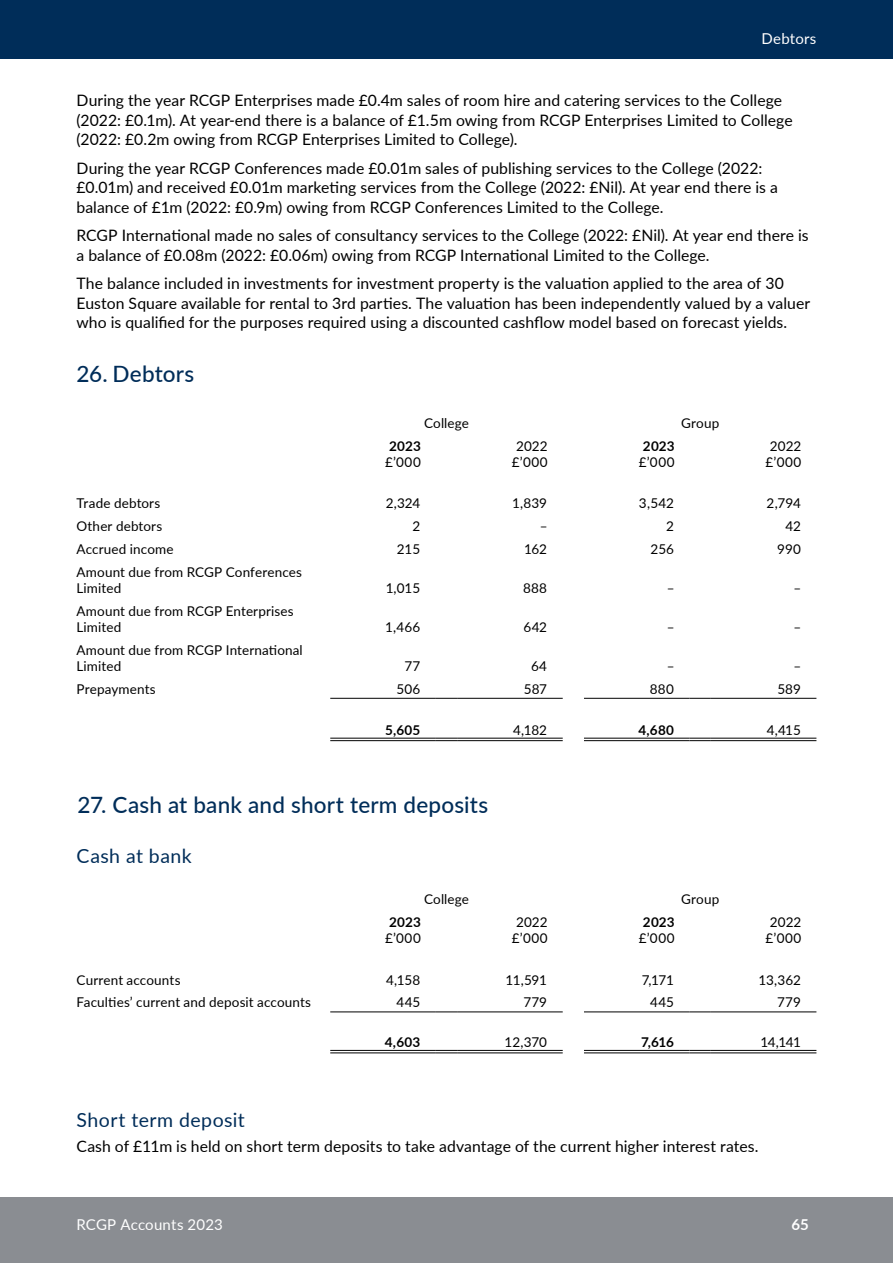
<style>
.page{position:relative;width:893px;height:1263px;background:#fff}
.page>*{position:absolute;margin:0;border:0;box-sizing:border-box;transform-origin:0 0}
.Section_subhead_numbered{font:500 22.5px "Lato";letter-spacing:.01em;color:#002d59}
.Section_subhead_a{font:19.5px "Lato";letter-spacing:.02em;color:#002d59}
.Main_text{font:15.75px/19.5px "Lato";letter-spacing:.005em;color:#000}
.t1{font:15px "Lato";letter-spacing:.01em;color:#fff}
.t2{font:700 15px "Lato";color:#fff}
.Accounts_table_text{font:13.5px/16.2px "Lato";letter-spacing:.01em;color:#000}
.Accounts_table_number{font:13.5px "Lato";color:#000}
.Accounts_table_text_RA{font:13.5px "Lato";letter-spacing:.04em;color:#000}
.Accounts_table_group_heading{font:13.5px "Lato";letter-spacing:.01em;color:#000}
.Accounts_table_text_RA_bold{font:700 13.5px "Lato";letter-spacing:.005em;color:#000}
.Accounts_table_number_bold{font:700 13.5px "Lato";letter-spacing:.015em;color:#000}
.Accounts_table_number-2{font:700 13.5px "Lato";color:#000}
.Accounts_table_ndash{font:13.5px "Lato";color:#000}
</style>
<div class="page">
<div style="left:0;top:0;width:893px;height:59px;background:#002d59"></div>
<div style="left:0;top:1198px;width:893px;height:65px;background:#8a8d92"></div>
<hr style="left:330px;top:698px;width:106px;height:1px;background:#000">
<svg style="left:436px;top:698px;width:21px;height:1px"></svg>
<hr style="left:457px;top:698px;width:106px;height:1px;background:#000">
<hr style="left:584px;top:698px;width:106px;height:1px;background:#000">
<svg style="left:690px;top:698px;width:21px;height:1px"></svg>
<hr style="left:711px;top:698px;width:105px;height:1px;background:#000">
<hr style="left:330px;top:738px;width:106px;height:1px;background:#000">
<hr style="left:330px;top:740px;width:106px;height:1px;background:#000">
<svg style="left:436px;top:738px;width:21px;height:3px"></svg>
<hr style="left:457px;top:738px;width:106px;height:1px;background:#000">
<hr style="left:457px;top:740px;width:106px;height:1px;background:#000">
<hr style="left:584px;top:738px;width:106px;height:1px;background:#000">
<hr style="left:584px;top:740px;width:106px;height:1px;background:#000">
<svg style="left:690px;top:738px;width:21px;height:3px"></svg>
<hr style="left:711px;top:738px;width:105px;height:1px;background:#000">
<hr style="left:711px;top:740px;width:105px;height:1px;background:#000">
<hr style="left:330px;top:1011px;width:106px;height:1px;background:#000">
<svg style="left:436px;top:1011px;width:21px;height:1px"></svg>
<hr style="left:457px;top:1011px;width:106px;height:1px;background:#000">
<hr style="left:584px;top:1011px;width:106px;height:1px;background:#000">
<svg style="left:690px;top:1011px;width:21px;height:1px"></svg>
<hr style="left:711px;top:1011px;width:105px;height:1px;background:#000">
<hr style="left:330px;top:1050px;width:106px;height:1px;background:#000">
<hr style="left:330px;top:1053px;width:106px;height:1px;background:#000">
<svg style="left:436px;top:1050px;width:21px;height:4px"></svg>
<hr style="left:457px;top:1050px;width:106px;height:1px;background:#000">
<hr style="left:457px;top:1053px;width:106px;height:1px;background:#000">
<hr style="left:584px;top:1050px;width:106px;height:1px;background:#000">
<hr style="left:584px;top:1053px;width:106px;height:1px;background:#000">
<svg style="left:690px;top:1050px;width:21px;height:4px"></svg>
<hr style="left:711px;top:1050px;width:105px;height:1px;background:#000">
<hr style="left:711px;top:1053px;width:105px;height:1px;background:#000">
<p class="t1" style="left:761px;top:28px;width:57px">Debtors</p>
<p class="Main_text" style="left:77px;top:90px;width:718px">During the year RCGP Enterprises made £0.4m sales of room hire and catering services to the College (2022: £0.1m). At year-end there is a balance of £1.5m owing from RCGP Enterprises Limited to College (2022: £0.2m owing from RCGP Enterprises Limited to College).</p>
<p class="Main_text" style="left:77px;top:158px;width:703px">During the year RCGP Conferences made £0.01m sales of publishing services to the College (2022: £0.01m) and received £0.01m marketing services from the College (2022: £Nil). At year end there is a balance of £1m (2022: £0.9m) owing from RCGP Conferences Limited to the College.</p>
<p class="Main_text" style="left:77px;top:225px;width:734px">RCGP International made no sales of consultancy services to the College (2022: £Nil). At year end there is a balance of £0.08m (2022: £0.06m) owing from RCGP International Limited to the College.</p>
<p class="Main_text" style="left:77px;top:273px;width:735px">The balance included in investments for investment property is the valuation applied to the area of 30<br>Euston Square available for rental to 3rd parties. The valuation has been independently valued by a valuer who is qualified for the purposes required using a discounted cashflow model based on forecast yields.</p>
<h2 class="Section_subhead_numbered" style="left:77px;top:358px;width:119px">26. Debtors</h2>
<p class="Accounts_table_group_heading" style="left:424px;top:413px;width:46px">College</p>
<p class="Accounts_table_group_heading" style="left:681px;top:413px;width:40px">Group</p>
<p class="Accounts_table_text_RA_bold" style="left:389px;top:436px;width:33px">2023</p>
<p class="Accounts_table_text_RA" style="left:385px;top:452px;width:37px">£’000</p>
<p class="Accounts_table_text_RA_bold" style="left:643px;top:436px;width:33px">2023</p>
<p class="Accounts_table_text_RA" style="left:639px;top:452px;width:37px">£’000</p>
<p class="Accounts_table_text_RA" style="left:516px;top:436px;width:33px">2022</p>
<p class="Accounts_table_text_RA" style="left:512px;top:452px;width:37px">£’000</p>
<p class="Accounts_table_text_RA" style="left:770px;top:436px;width:33px">2022</p>
<p class="Accounts_table_text_RA" style="left:766px;top:452px;width:37px">£’000</p>
<p class="Accounts_table_text" style="left:77px;top:494px;width:85px">Trade debtors</p>
<p class="Accounts_table_number" style="left:386px;top:493px;width:36px">2,324</p>
<p class="Accounts_table_number" style="left:512px;top:493px;width:36px">1,839</p>
<p class="Accounts_table_number" style="left:639px;top:493px;width:37px">3,542</p>
<p class="Accounts_table_number" style="left:767px;top:493px;width:36px">2,794</p>
<p class="Accounts_table_text" style="left:77px;top:517px;width:87px">Other debtors</p>
<p class="Accounts_table_number" style="left:412px;top:516px;width:9px">2</p>
<p class="Accounts_table_ndash" style="left:540px;top:516px;width:9px">–</p>
<p class="Accounts_table_number" style="left:666px;top:516px;width:9px">2</p>
<p class="Accounts_table_number" style="left:785px;top:516px;width:17px">42</p>
<p class="Accounts_table_text" style="left:77px;top:540px;width:99px">Accrued income</p>
<p class="Accounts_table_number" style="left:397px;top:539px;width:25px">215</p>
<p class="Accounts_table_number" style="left:524px;top:539px;width:25px">162</p>
<p class="Accounts_table_number" style="left:650px;top:539px;width:25px">256</p>
<p class="Accounts_table_number" style="left:777px;top:539px;width:25px">990</p>
<p class="Accounts_table_text" style="left:77px;top:563px;width:227px">Amount due from RCGP Conferences<br>Limited</p>
<p class="Accounts_table_number" style="left:386px;top:578px;width:36px">1,015</p>
<p class="Accounts_table_number" style="left:523px;top:578px;width:26px">888</p>
<p class="Accounts_table_ndash" style="left:667px;top:578px;width:9px">–</p>
<p class="Accounts_table_ndash" style="left:794px;top:578px;width:9px">–</p>
<p class="Accounts_table_text" style="left:77px;top:602px;width:219px">Amount due from RCGP Enterprises<br>Limited</p>
<p class="Accounts_table_text" style="left:77px;top:641px;width:228px">Amount due from RCGP International<br>Limited</p>
<p class="Accounts_table_number" style="left:385px;top:617px;width:37px">1,466</p>
<p class="Accounts_table_number" style="left:523px;top:617px;width:25px">642</p>
<p class="Accounts_table_ndash" style="left:667px;top:617px;width:9px">–</p>
<p class="Accounts_table_ndash" style="left:794px;top:617px;width:9px">–</p>
<p class="Accounts_table_number" style="left:404px;top:656px;width:17px">77</p>
<p class="Accounts_table_number" style="left:531px;top:656px;width:18px">64</p>
<p class="Accounts_table_ndash" style="left:667px;top:656px;width:9px">–</p>
<p class="Accounts_table_ndash" style="left:794px;top:656px;width:9px">–</p>
<p class="Accounts_table_text" style="left:77px;top:680px;width:81px">Prepayments</p>
<p class="Accounts_table_number" style="left:396px;top:679px;width:25px">506</p>
<p class="Accounts_table_number" style="left:524px;top:679px;width:25px">587</p>
<p class="Accounts_table_number" style="left:650px;top:679px;width:26px">880</p>
<p class="Accounts_table_number" style="left:777px;top:679px;width:25px">589</p>
<p class="Accounts_table_number_bold" style="left:385px;top:720px;width:37px">5,605</p>
<p class="Accounts_table_number" style="left:513px;top:720px;width:35px">4,182</p>
<p class="Accounts_table_number_bold" style="left:639px;top:720px;width:37px">4,680</p>
<p class="Accounts_table_number" style="left:767px;top:720px;width:35px">4,415</p>
<h2 class="Section_subhead_numbered" style="left:78px;top:788px;width:412px">27. Cash at bank and short term deposits</h2>
<h3 class="Section_subhead_a" style="left:77px;top:842px;width:117px">Cash at bank</h3>
<p class="Accounts_table_group_heading" style="left:424px;top:890px;width:46px">College</p>
<p class="Accounts_table_group_heading" style="left:681px;top:890px;width:40px">Group</p>
<p class="Accounts_table_text_RA_bold" style="left:389px;top:912px;width:33px">2023</p>
<p class="Accounts_table_text_RA" style="left:385px;top:929px;width:37px">£’000</p>
<p class="Accounts_table_text_RA_bold" style="left:643px;top:912px;width:33px">2023</p>
<p class="Accounts_table_text_RA" style="left:639px;top:929px;width:37px">£’000</p>
<p class="Accounts_table_text_RA" style="left:516px;top:912px;width:33px">2022</p>
<p class="Accounts_table_text_RA" style="left:512px;top:929px;width:37px">£’000</p>
<p class="Accounts_table_text_RA" style="left:770px;top:912px;width:33px">2022</p>
<p class="Accounts_table_text_RA" style="left:766px;top:929px;width:37px">£’000</p>
<p class="Accounts_table_text" style="left:77px;top:971px;width:105px">Current accounts</p>
<p class="Accounts_table_number" style="left:386px;top:970px;width:36px">4,158</p>
<p class="Accounts_table_number" style="left:505px;top:970px;width:43px">11,591</p>
<p class="Accounts_table_number" style="left:642px;top:970px;width:34px">7,171</p>
<p class="Accounts_table_number" style="left:758px;top:970px;width:44px">13,362</p>
<p class="Accounts_table_text" style="left:77px;top:994px;width:236px">Faculties’ current and deposit accounts</p>
<p class="Accounts_table_number" style="left:396px;top:993px;width:25px">445</p>
<p class="Accounts_table_number" style="left:523px;top:993px;width:25px">779</p>
<p class="Accounts_table_number" style="left:650px;top:993px;width:25px">445</p>
<p class="Accounts_table_number" style="left:777px;top:993px;width:25px">779</p>
<p class="Accounts_table_number-2" style="left:385px;top:1032px;width:37px">4,603</p>
<p class="Accounts_table_number" style="left:505px;top:1032px;width:44px">12,370</p>
<p class="Accounts_table_number-2" style="left:641px;top:1032px;width:34px">7,616</p>
<p class="Accounts_table_number" style="left:760px;top:1032px;width:42px">14,141</p>
<h3 class="Section_subhead_a" style="left:77px;top:1105px;width:170px">Short term deposit</h3>
<p class="Main_text" style="left:77px;top:1136px;width:683px">Cash of £11m is held on short term deposits to take advantage of the current higher interest rates.</p>
<p class="t1" style="left:77px;top:1214px;width:148px">RCGP Accounts 2023</p>
<p class="t2" style="left:791px;top:1214px;width:19px">65</p>
</div>
